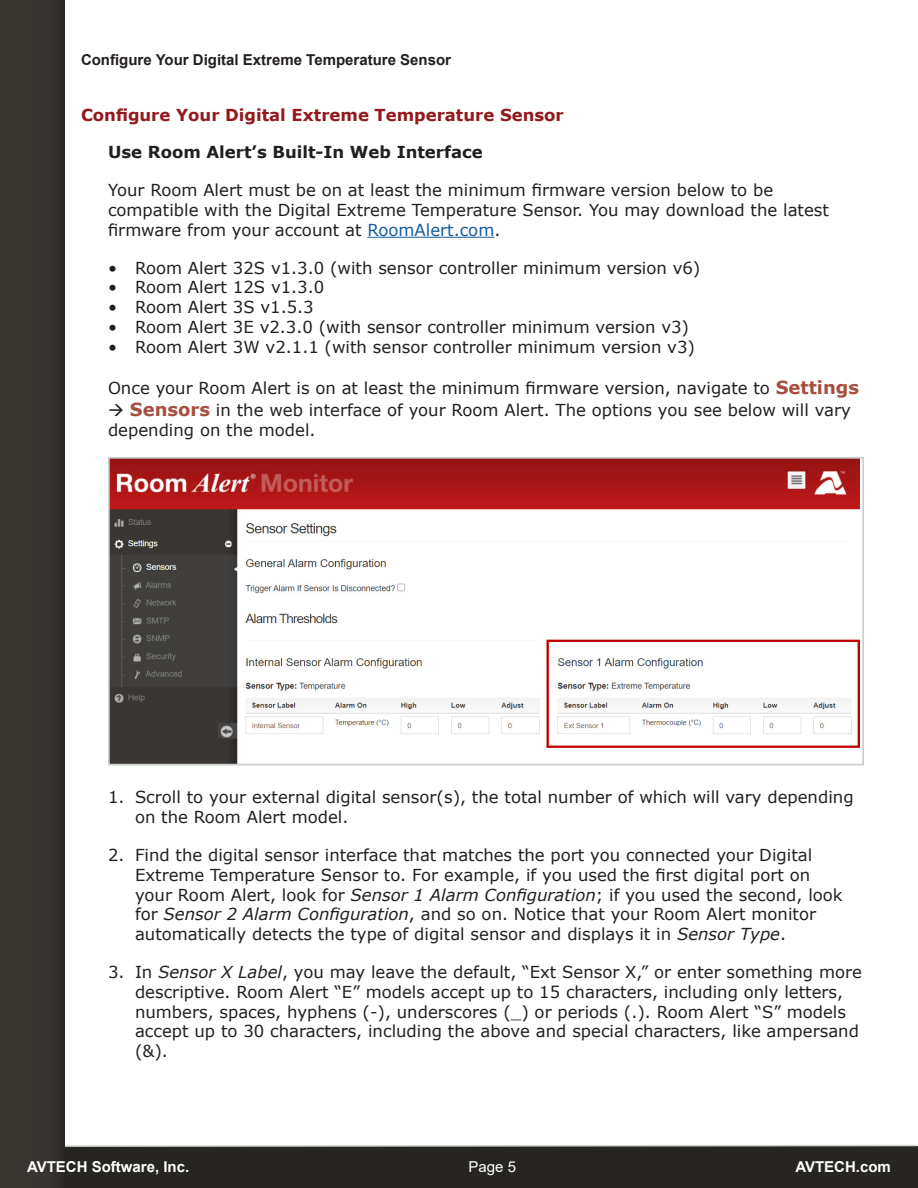
<style>
.page{position:relative;width:918px;height:1188px;background:#fff}
.page>*{position:absolute;margin:0;border:0;box-sizing:border-box;transform-origin:0 0}
.Body_Para_Indent{font:16.5px/19.8px "Verdana";color:#231f20}
.H1_Red{font:700 16.5px "Verdana";color:#93191d}
.H2_Black_Indent{font:700 16.5px "Verdana";color:#231f20}
.t1{font:700 15px "Arial";color:#231f20}
.t2{font:700 15px "Arial";color:#fff}
.t3{font:15px "Arial";color:#fff}
.s1{color:#175d9e}
.s2{font-weight:700;font-size:18px;color:#a74f3e}
.s3{font-style:italic}
</style>
<div class="page">
<div style="left:0;top:1146px;width:918px;height:42px;background:#272522"></div>
<svg style="left:65px;top:1144px;width:853px;height:3px"></svg>
<div style="left:0;top:0;width:65px;height:1188px;background:#393632"></div>
<hr style="left:367px;top:237px;width:127px;height:1px;background:#175d9e">
<img style="left:111px;top:460px;width:749px;height:303px">
<div style="left:108px;top:457px;width:756px;height:309px;border:2px solid #cdcece"></div>
<p class="t1" style="left:81px;top:49px;width:372px">Configure Your Digital Extreme Temperature Sensor</p>
<p class="H1_Red" style="left:81px;top:103px;width:484px">Configure Your Digital Extreme Temperature Sensor</p>
<p class="H2_Black_Indent" style="left:108px;top:141px;width:376px">Use Room Alert’s Built-In Web Interface</p>
<p class="Body_Para_Indent" style="left:108px;top:180px;width:723px">Your Room Alert must be on at least the minimum firmware version below to be compatible with the Digital Extreme Temperature Sensor. You may download the latest firmware from your account at <span class="s1">RoomAlert.com</span>.</p>
<p class="Body_Para_Indent" style="left:108px;top:258px;width:594px">• Room Alert 32S v1.3.0 (with sensor controller minimum version v6)</p>
<p class="Body_Para_Indent" style="left:108px;top:277px;width:218px">• Room Alert 12S v1.3.0</p>
<p class="Body_Para_Indent" style="left:108px;top:297px;width:207px">• Room Alert 3S v1.5.3</p>
<p class="Body_Para_Indent" style="left:108px;top:317px;width:583px">• Room Alert 3E v2.3.0 (with sensor controller minimum version v3)</p>
<p class="Body_Para_Indent" style="left:108px;top:337px;width:589px">• Room Alert 3W v2.1.1 (with sensor controller minimum version v3)</p>
<p class="Body_Para_Indent" style="left:108px;top:378px;width:753px">Once your Room Alert is on at least the minimum firmware version, navigate to <span class="s2">Settings</span></p>
<p class="Body_Para_Indent" style="left:108px;top:400px;width:744px">→ <span class="s2">Sensors</span> in the web interface of your Room Alert. The options you see below will vary depending on the model.</p>
<p class="Body_Para_Indent" style="left:135px;top:787px;width:720px;text-indent:-27px">1. Scroll to your external digital sensor(s), the total number of which will vary depending on the Room Alert model.</p>
<p class="Body_Para_Indent" style="left:135px;top:845px;width:709px;text-indent:-27px">2. Find the digital sensor interface that matches the port you connected your Digital Extreme Temperature Sensor to. For example, if you used the first digital port on your Room Alert, look for <span class="s3">Sensor 1 Alarm Configuration</span>; if you used the second, look for <span class="s3">Sensor 2 Alarm Configuration</span>, and so on. Notice that your Room Alert monitor automatically detects the type of digital sensor and displays it in <span class="s3">Sensor Type</span>.</p>
<p class="Body_Para_Indent" style="left:135px;top:962px;width:729px;text-indent:-27px">3. In <span class="s3">Sensor X Label</span>, you may leave the default, “Ext Sensor X,” or enter something more descriptive. Room Alert “E” models accept up to 15 characters, including only letters, numbers, spaces, hyphens (-), underscores (_) or periods (.). Room Alert “S” models accept up to 30 characters, including the above and special characters, like ampersand (&amp;).</p>
<p class="t2" style="left:27px;top:1156px;width:164px">AVTECH Software, Inc.</p>
<p class="t3" style="left:469px;top:1156px;width:49px">Page 5</p>
<p class="t2" style="left:795px;top:1156px;width:97px">AVTECH.com</p>
</div>
